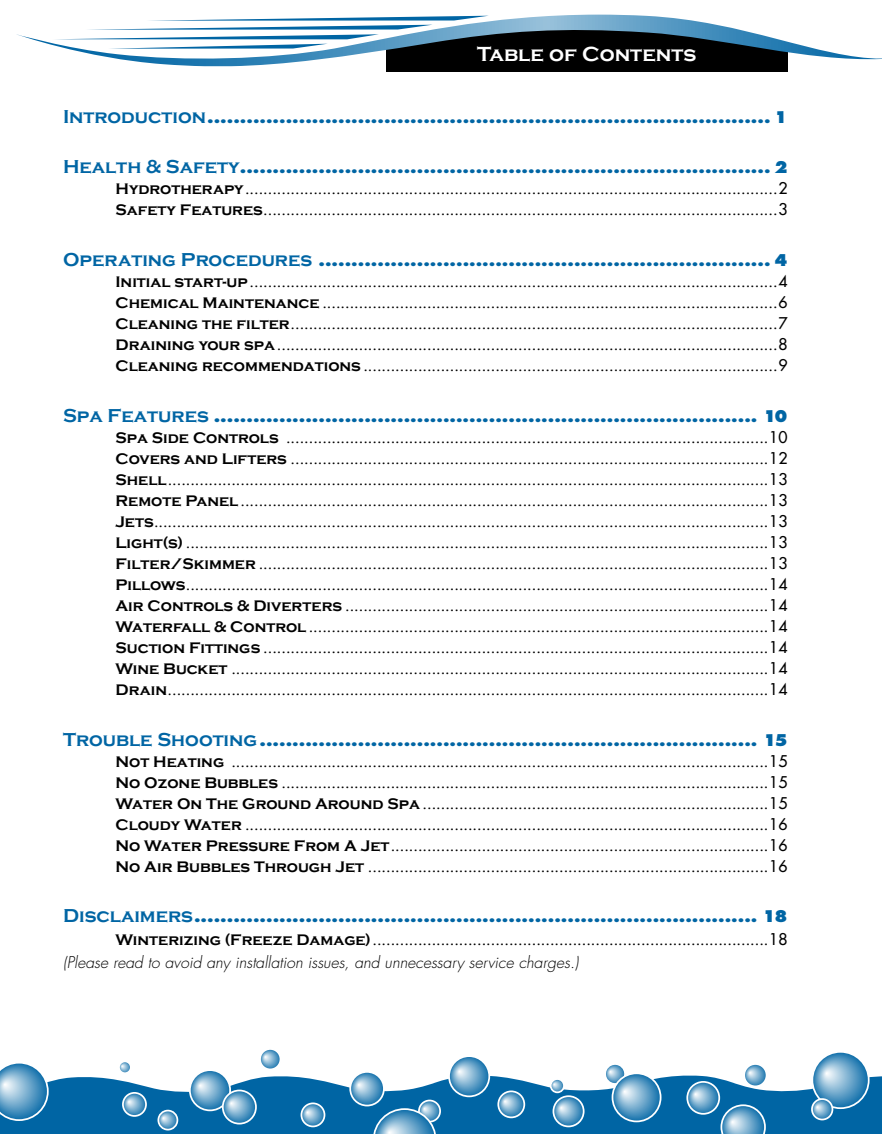
<style>
.page{position:relative;width:882px;height:1134px;background:#fff}
.page>*{position:absolute;margin:0;border:0;box-sizing:border-box;transform-origin:0 0}
.t1{font:700 21px "Copperplate Gothic";color:#fff}
.t2{font:15.75px/21px "Futura";color:#000;text-align:justify}
.t3{font:800 15.75px "Futura";color:#0065a4}
.t4{font:italic 300 15.75px "Futura";color:#000}
.s1{font-family:"Copperplate Gothic";font-weight:700;font-size:19.25px}
.s2{font-family:"Copperplate Gothic";font-weight:700;font-size:19.25px;color:#0065a4}
.s3{font-weight:800;color:#0065a4}
.s4{font-family:"Copperplate Gothic";font-weight:700}
</style>
<div class="page">
<svg style="left:0;top:1076px;width:882px;height:58px;fill:#0065a4"></svg>
<div style="left:386px;top:43px;width:402px;height:29px;background:#000"></div>
<svg style="left:17px;top:15px;width:862px;height:51px"></svg>
<svg style="left:53px;top:16px;width:436px;height:33px"></svg>
<svg style="left:870px;top:58px;width:12px;height:1px"></svg>
<svg style="left:190px;top:1070px;width:40px;height:40px"></svg>
<div style="left:189px;top:1069px;width:42px;height:42px;border:2px solid #fff;border-radius:50%"></div>
<svg style="left:260px;top:1049px;width:20px;height:20px"></svg>
<div style="left:259px;top:1048px;width:22px;height:22px;border:2px solid #fff;border-radius:50%"></div>
<svg style="left:0;top:1063px;width:49px;height:58px"></svg>
<svg style="left:553px;top:1096px;width:31px;height:30px"></svg>
<div style="left:553px;top:1095px;width:32px;height:32px;border:2px solid #fff;border-radius:50%"></div>
<svg style="left:419px;top:1101px;width:21px;height:21px"></svg>
<div style="left:418px;top:1100px;width:23px;height:23px;border:2px solid #fff;border-radius:50%"></div>
<svg style="left:605px;top:1064px;width:20px;height:20px"></svg>
<div style="left:604px;top:1063px;width:22px;height:22px;border:2px solid #fff;border-radius:50%"></div>
<svg style="left:301px;top:1103px;width:24px;height:23px"></svg>
<div style="left:301px;top:1102px;width:24px;height:25px;border:2px solid #fff;border-radius:50%"></div>
<svg style="left:121px;top:1063px;width:8px;height:8px"></svg>
<div style="left:118px;top:1060px;width:14px;height:14px;border:2px solid #fff;border-radius:50%"></div>
<svg style="left:123px;top:1093px;width:23px;height:23px"></svg>
<div style="left:122px;top:1092px;width:25px;height:25px;border:2px solid #fff;border-radius:50%"></div>
<svg style="left:812px;top:1052px;width:57px;height:56px"></svg>
<div style="left:811px;top:1051px;width:59px;height:58px;border:2px solid #fff;border-radius:50%"></div>
<svg style="left:687px;top:1082px;width:32px;height:32px"></svg>
<div style="left:686px;top:1081px;width:34px;height:34px;border:2px solid #fff;border-radius:50%"></div>
<svg style="left:744px;top:1064px;width:23px;height:22px"></svg>
<div style="left:743px;top:1063px;width:24px;height:24px;border:2px solid #fff;border-radius:50%"></div>
<svg style="left:498px;top:1091px;width:26px;height:26px"></svg>
<div style="left:497px;top:1091px;width:28px;height:27px;border:2px solid #fff;border-radius:50%"></div>
<svg style="left:350px;top:1072px;width:34px;height:34px"></svg>
<div style="left:349px;top:1071px;width:36px;height:35px;border:2px solid #fff;border-radius:50%"></div>
<svg style="left:449px;top:1056px;width:40px;height:40px"></svg>
<div style="left:448px;top:1055px;width:42px;height:42px;border:2px solid #fff;border-radius:50%"></div>
<svg style="left:612px;top:1073px;width:49px;height:48px"></svg>
<div style="left:612px;top:1072px;width:50px;height:50px;border:2px solid #fff;border-radius:50%"></div>
<svg style="left:223px;top:1090px;width:33px;height:34px"></svg>
<div style="left:222px;top:1090px;width:35px;height:35px;border:2px solid #fff;border-radius:50%"></div>
<svg style="left:812px;top:1099px;width:20px;height:21px"></svg>
<div style="left:811px;top:1098px;width:22px;height:22px;border:2px solid #fff;border-radius:50%"></div>
<svg style="left:373px;top:1108px;width:64px;height:26px"></svg>
<svg style="left:721px;top:1104px;width:45px;height:30px"></svg>
<svg style="left:551px;top:1079px;width:13px;height:13px"></svg>
<div style="left:550px;top:1078px;width:15px;height:15px;border:2px solid #fff;border-radius:50%"></div>
<svg style="left:158px;top:1111px;width:19px;height:19px"></svg>
<div style="left:157px;top:1110px;width:21px;height:20px;border:2px solid #fff;border-radius:50%"></div>
<h1 class="t1" style="left:477px;top:43px;width:221px">Table of Contents</h1>
<p class="t3" style="left:63px;top:107px;width:726px"><span class="s1">Introduction</span>...................................................................................... 1</p>
<p class="t2" style="left:115px;top:157px;width:674px;text-indent:-52px"><span class="s2">Health &amp; Safety</span><span class="s3">................................................................................. 2<br></span><span class="s4">Hydrotherapy</span>.....................................................................................................................2<br><span class="s4">Safety Features</span>.................................................................................................................3</p>
<p class="t2" style="left:115px;top:250px;width:674px;text-indent:-52px"><span class="s2">Operating Procedures</span> <span class="s3">..................................................................... 4<br></span><span class="s4">Initial start-up</span>....................................................................................................................4<br><span class="s4">Chemical Maintenance</span> ....................................................................................................6<br><span class="s4">Cleaning the filter</span>...........................................................................................................7<br><span class="s4">Draining your spa</span>..............................................................................................................8<br><span class="s4">Cleaning recommendations</span>...........................................................................................9</p>
<p class="t2" style="left:115px;top:406px;width:674px;text-indent:-52px"><span class="s2">Spa Features</span> <span class="s3">................................................................................... 10<br></span><span class="s4">Spa Side Controls</span> ..........................................................................................................10<br><span class="s4">Covers and Lifters</span> .........................................................................................................12<br><span class="s4">Shell</span>....................................................................................................................................13<br><span class="s4">Remote Panel</span>....................................................................................................................13<br><span class="s4">Jets</span>.......................................................................................................................................13<br><span class="s4">Light(s)</span> ................................................................................................................................13<br><span class="s4">Filter/Skimmer</span> ................................................................................................................13<br><span class="s4">Pillows</span>................................................................................................................................14<br><span class="s4">Air Controls &amp; Diverters</span> .............................................................................................14<br><span class="s4">Waterfall &amp; Control</span> .....................................................................................................14<br><span class="s4">Suction Fittings</span> ...............................................................................................................14<br><span class="s4">Wine Bucket</span> ......................................................................................................................14<br><span class="s4">Drain</span>....................................................................................................................................14</p>
<p class="t2" style="left:115px;top:729px;width:674px;text-indent:-52px"><span class="s2">Trouble Shooting</span><span class="s3">............................................................................ 15<br></span><span class="s4">Not Heating</span> ......................................................................................................................15<br><span class="s4">No Ozone Bubbles</span> ...........................................................................................................15<br><span class="s4">Water On The Ground Around Spa</span> ............................................................................15<br><span class="s4">Cloudy Water</span> ...................................................................................................................16<br><span class="s4">No Water Pressure From A Jet</span>...................................................................................16<br><span class="s4">No Air Bubbles Through Jet</span> ........................................................................................16</p>
<p class="t3" style="left:63px;top:907px;width:726px"><span class="s1">Disclaimers</span>...................................................................................... 18</p>
<p class="t2" style="left:115px;top:929px;width:674px"><span class="s4">Winterizing (Freeze Damage)</span>.......................................................................................18</p>
<p class="t4" style="left:63px;top:952px;width:517px">(Please read to avoid any installation issues, and unnecessary service charges.)</p>
</div>
